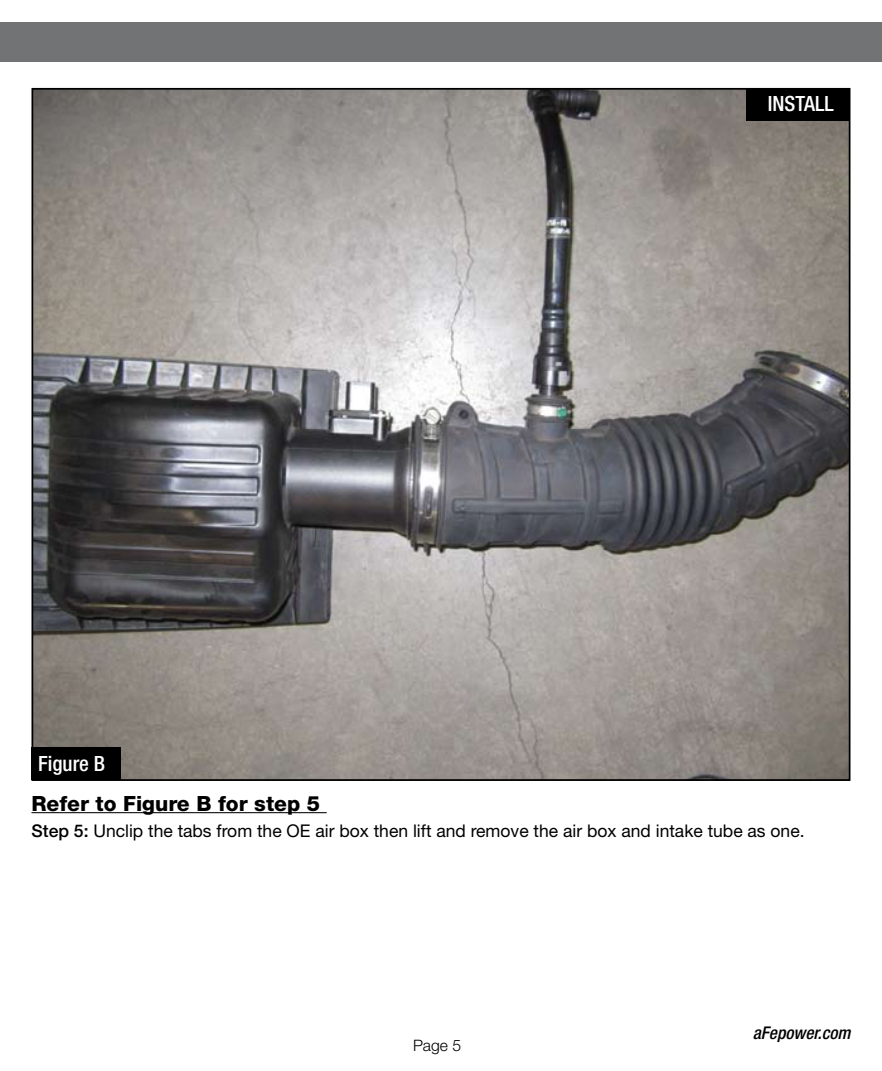
<style>
.page{position:relative;width:882px;height:1071px;background:#fff}
.page>*{position:absolute;margin:0;border:0;box-sizing:border-box;transform-origin:0 0}
.t1{font:800 21px "Helvetica Neue";color:#000}
.t2{font:500 condensed 21px "Helvetica Neue";color:#fff}
.t3{font:17.5px "Helvetica Neue";color:#000}
.t4{font:italic 500 condensed 17.5px "Helvetica Neue";color:#000}
.t5{font:300 15.75px "Helvetica Neue";color:#000}
.s1{font-weight:500}
</style>
<div class="page">
<img style="left:35px;top:91px;width:812px;height:687px">
<div style="left:0;top:23px;width:882px;height:39px;background:#717375"></div>
<hr style="left:32px;top:812px;width:295px;height:1px;background:#000">
<div style="left:746px;top:88px;width:103px;height:33px;background:#000"></div>
<div style="left:32px;top:747px;width:89px;height:33px;background:#000"></div>
<p class="t2" style="left:38px;top:751px;width:69px">Figure B</p>
<p class="t2" style="left:768px;top:91px;width:67px">INSTALL</p>
<p class="t1" style="left:32px;top:791px;width:290px">Refer to Figure B for step 5</p>
<p class="t3" style="left:32px;top:820px;width:775px"><span class="s1">Step 5:</span> Unclip the tabs from the OE air box then lift and remove the air box and intake tube as one.</p>
<p class="t5" style="left:413px;top:1036px;width:50px">Page 5</p>
<p class="t4" style="left:753px;top:1023px;width:99px">aFepower.com</p>
</div>
